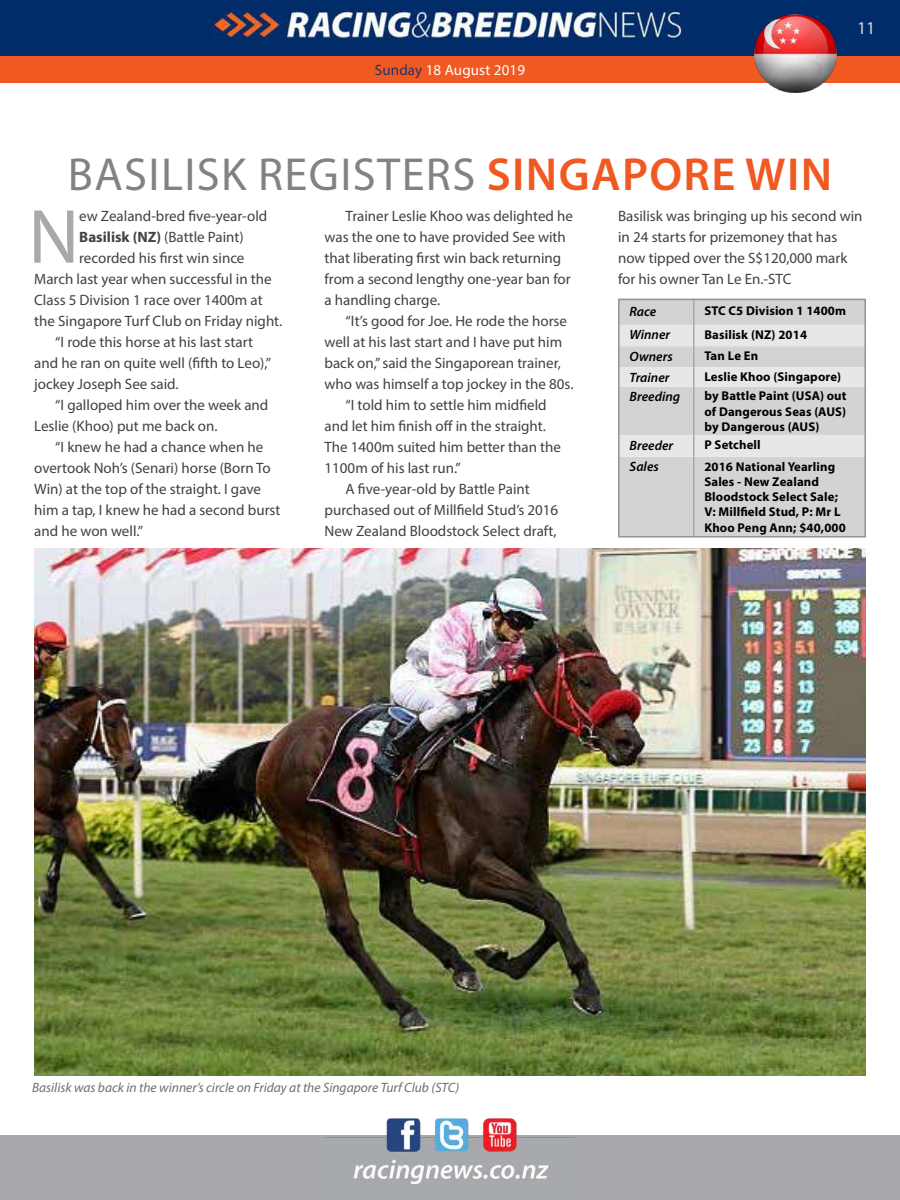
<style>
.page{position:relative;width:900px;height:1200px;background:#fff}
.page>*{position:absolute;margin:0;border:0;box-sizing:border-box;transform-origin:0 0}
.t1{font:77.25px "Myriad Pro";color:#a7a9ac}
.t2{font:46.5px "Myriad Pro";color:#808285}
.t3{font:600 46.5px "Myriad Pro";letter-spacing:.03em;color:#f15922}
.t4{font:18px "Myriad Pro";color:#d1d4d4}
.t5{font:15px/21px "Myriad Pro";color:#414042}
.t6{font:15px "Myriad Pro";letter-spacing:.01em;color:#fff}
.t7{font:italic 13.5px "Myriad Pro";color:#6d6e71}
.t8{font:italic 600 13.5px "Myriad Pro";color:#000}
.t9{font:700 12.75px/15.3px "Myriad Pro";letter-spacing:.01em;color:#000;text-align:justify}
.s1{color:#203267}
.s2{font-weight:700}
</style>
<div class="page">
<div style="left:0;top:1136px;width:900px;height:64px;background:#a7a9ac"></div>
<img style="left:325px;top:1118px;width:250px;height:66px">
<div style="left:0;top:56px;width:900px;height:27px;background:#f15922"></div>
<img style="left:0;top:0;width:900px;height:56px">
<img style="left:34px;top:549px;width:832px;height:527px">
<img style="left:752px;top:12px;width:88px;height:81px">
<div style="left:621px;top:302px;width:242px;height:233px;background:#d1d3d4"></div>
<svg style="left:621px;top:325px;width:242px;height:132px;background:#dbdcdd"></svg>
<hr style="left:693px;top:299px;width:2px;height:26px;background:#a7a9ac">
<hr style="left:693px;top:325px;width:2px;height:21px;background:#a7a9ac">
<hr style="left:693px;top:346px;width:2px;height:21px;background:#a7a9ac">
<hr style="left:693px;top:367px;width:2px;height:20px;background:#a7a9ac">
<hr style="left:693px;top:387px;width:2px;height:48px;background:#a7a9ac">
<hr style="left:693px;top:435px;width:2px;height:22px;background:#a7a9ac">
<hr style="left:693px;top:457px;width:2px;height:79px;background:#a7a9ac">
<div style="left:618px;top:299px;width:248px;height:239px;border:2px solid #939598"></div>
<p class="t6" style="left:375px;top:61px;width:152px"><span class="s1">Sunday</span> 18 August 2019</p>
<p class="t4" style="left:857px;top:17px;width:20px">11</p>
<h2 class="t2" style="left:68px;top:145px;width:76px">Basilis</h2>
<h2 class="t2" style="left:221px;top:145px;width:62px">k registers</h2>
<h2 class="t3" style="left:487px;top:145px;width:340px">SINGAPORE WIN</h2>
<p class="t5" style="left:325px;top:205px;width:250px;text-indent:21px">Trainer Leslie Khoo was delighted he was the one to have provided See with that liberating first win back returning from a second lengthy one-year ban for a handling charge.</p>
<p class="t5" style="left:346px;top:310px;width:223px">“It’s good for Joe. He rode the horse</p>
<p class="t5" style="left:325px;top:331px;width:239px">well at his last start and I have put him</p>
<p class="t5" style="left:325px;top:352px;width:238px">back on,” said the Singaporean trainer,</p>
<p class="t5" style="left:325px;top:373px;width:250px">who was himself a top jockey in the 80s.</p>
<p class="t5" style="left:346px;top:394px;width:203px">“I told him to settle him midfield</p>
<p class="t5" style="left:325px;top:415px;width:223px">and let him finish off in the straight.</p>
<p class="t5" style="left:325px;top:436px;width:238px">The 1400m suited him better than the</p>
<p class="t5" style="left:325px;top:457px;width:138px">1100m of his last run.”</p>
<p class="t5" style="left:346px;top:478px;width:186px">A five-year-old by Battle Paint</p>
<p class="t5" style="left:325px;top:499px;width:235px">purchased out of Millfield Stud’s 2016</p>
<p class="t5" style="left:325px;top:520px;width:233px">New Zealand Bloodstock Select draft,</p>
<h1 class="t1" style="left:28px;top:189px;width:52px">N</h1>
<p class="t5" style="left:79px;top:205px;width:190px">ew Zealand-bred five-year-old</p>
<p class="t5" style="left:618px;top:205px;width:246px">Basilisk was bringing up his second win in 24 starts for prizemoney that has now tipped over the S$120,000 mark for his owner Tan Le En.-STC</p>
<p class="t8" style="left:630px;top:302px;width:28px">Race</p>
<p class="t9" style="left:704px;top:303px;width:143px">STC C5 Division 1 1400m</p>
<p class="t8" style="left:630px;top:326px;width:42px">Winner</p>
<p class="t9" style="left:704px;top:326px;width:104px">Basilisk (NZ) 2014</p>
<p class="t8" style="left:630px;top:347px;width:45px">Owners</p>
<p class="t9" style="left:704px;top:348px;width:55px">Tan Le En</p>
<p class="t8" style="left:630px;top:369px;width:41px">Trainer</p>
<p class="t9" style="left:704px;top:369px;width:138px">Leslie Khoo (Singapore)</p>
<p class="t8" style="left:630px;top:388px;width:52px">Breeding</p>
<p class="t9" style="left:704px;top:388px;width:144px">by Battle Paint (USA) out of Dangerous Seas (AUS) by Dangerous (AUS)</p>
<p class="t8" style="left:630px;top:437px;width:45px">Breeder</p>
<p class="t9" style="left:704px;top:437px;width:58px">P Setchell</p>
<p class="t8" style="left:630px;top:458px;width:31px">Sales</p>
<p class="t9" style="left:704px;top:458px;width:143px;text-align:left">2016 National Yearling<br>Sales - New Zealand<br>Bloodstock Select Sale;<br>V: Millfield Stud, P: Mr L<br>Khoo Peng Ann; $40,000</p>
<p class="t5" style="left:79px;top:226px;width:166px"><span class="s2">Basilisk (NZ)</span> (Battle Paint)</p>
<p class="t5" style="left:79px;top:247px;width:167px">recorded his first win since</p>
<p class="t5" style="left:34px;top:268px;width:239px">March last year when successful in the</p>
<p class="t5" style="left:34px;top:289px;width:230px">Class 5 Division 1 race over 1400m at</p>
<p class="t5" style="left:34px;top:310px;width:250px">the Singapore Turf Club on Friday night.</p>
<p class="t5" style="left:55px;top:331px;width:199px">“I rode this horse at his last start</p>
<p class="t5" style="left:34px;top:352px;width:238px">and he ran on quite well (fifth to Leo),”</p>
<p class="t5" style="left:34px;top:373px;width:146px">jockey Joseph See said.</p>
<p class="t5" style="left:55px;top:394px;width:215px">“I galloped him over the week and</p>
<p class="t5" style="left:34px;top:415px;width:185px">Leslie (Khoo) put me back on.</p>
<p class="t5" style="left:55px;top:436px;width:210px">“I knew he had a chance when he</p>
<p class="t5" style="left:34px;top:457px;width:238px">overtook Noh’s (Senari) horse (Born To</p>
<p class="t5" style="left:34px;top:478px;width:228px">Win) at the top of the straight. I gave</p>
<p class="t5" style="left:34px;top:499px;width:248px">him a tap, I knew he had a second burst</p>
<p class="t5" style="left:34px;top:520px;width:110px">and he won well.”</p>
<p class="t7" style="left:32px;top:1079px;width:429px">Basilisk was back in the winner’s circle on Friday at the Singapore Turf Club (STC)</p>
</div>
